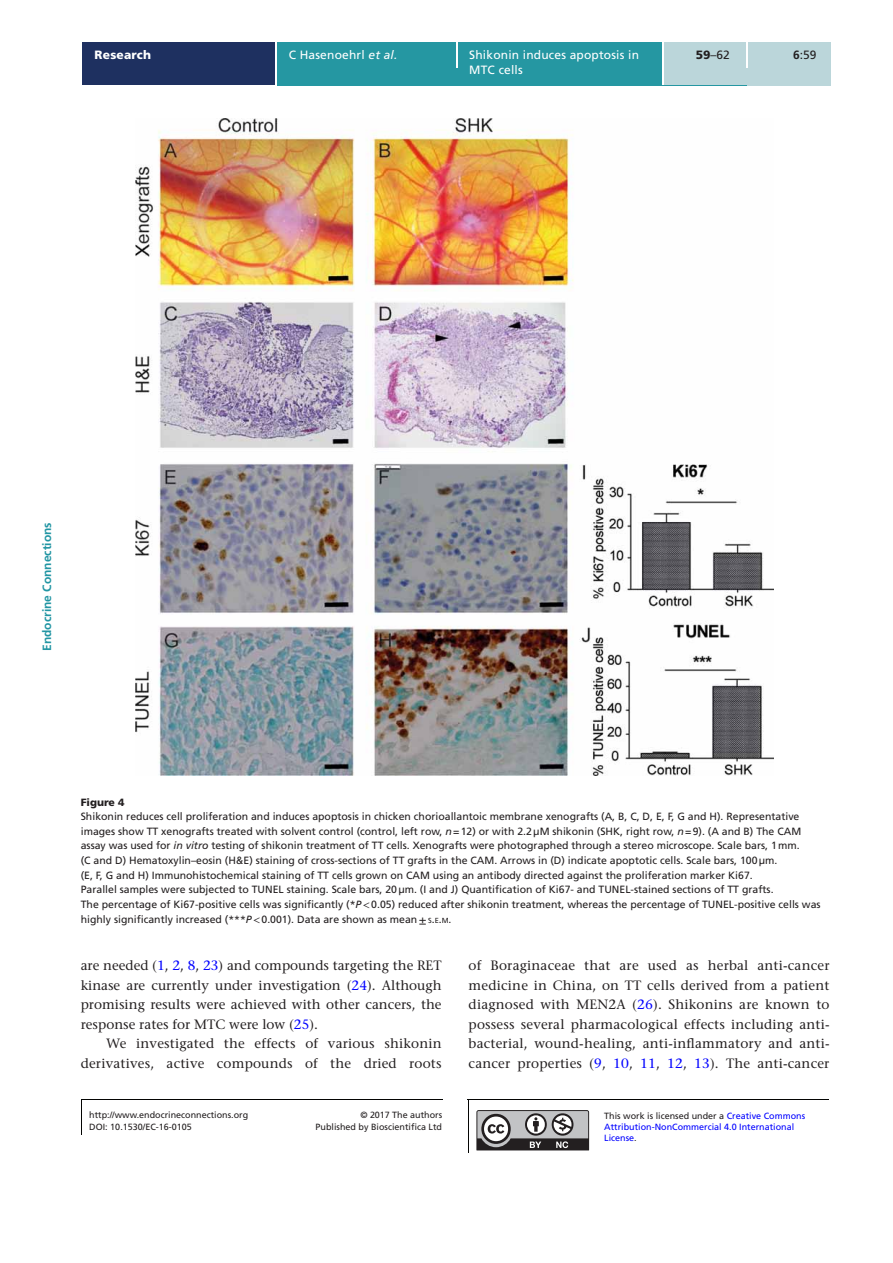
<style>
.page{position:relative;width:893px;height:1263px;background:#fff}
.page>*{position:absolute;margin:0;border:0;box-sizing:border-box;transform-origin:0 0}
.t1{font:500 13.5px/19.5px "Stone Serif Std";letter-spacing:.015em;color:#231f20;text-align:justify}
.t2{font:12px/14.7px "Frutiger LT Std";letter-spacing:.015em;color:#fff}
.t3{font:700 12px "Frutiger LT Std";color:#2195a3}
.t4{font:12px "Frutiger LT Std";color:#231f20}
.t5{font:900 12px "Frutiger LT Std";letter-spacing:.015em;color:#fff}
.t6{font:10.5px/14.7px "Frutiger LT Std";color:#231f20}
.t7{font:900 10.5px "Frutiger LT Std";color:#231f20}
.t8{font:9px/12px "Frutiger LT Std";color:#231f20;text-align:right}
.t9{font:9px/11.2px "Frutiger LT Std";color:#00f}
.s1{font-style:italic}
.s2{font-weight:900}
.s3{font-weight:700}
.s4{font-family:"STIX General"}
.s5{font-family:"STIX General";font-weight:700}
.s6{font-size:7.35px}
.s7{font-style:inherit}
.s8{color:#00f}
.s9{color:#231f20}
</style>
<div class="page">
<hr style="left:81px;top:1099px;width:1px;height:36px;background:#040503">
<hr style="left:468px;top:1099px;width:1px;height:54px;background:#040503">
<hr style="left:81px;top:1099px;width:361px;height:1px;background:#040503">
<hr style="left:468px;top:1099px;width:361px;height:1px;background:#040503">
<svg style="left:476px;top:1110px;width:113px;height:40px;background:#8a898a"></svg>
<div style="left:82px;top:43px;width:194px;height:42px;background:#1e3060"></div>
<div style="left:277px;top:51px;width:554px;height:34px;background:#2597a2"></div>
<div style="left:277px;top:43px;width:179px;height:8px;background:#2597a2"></div>
<hr style="left:456px;top:43px;width:2px;height:25px;background:#fff">
<div style="left:458px;top:43px;width:205px;height:42px;background:#2597a2"></div>
<hr style="left:663px;top:43px;width:1px;height:42px;background:#fff">
<div style="left:664px;top:43px;width:83px;height:42px;background:#bbd6da"></div>
<div style="left:747px;top:68px;width:84px;height:17px;background:#bbd6da"></div>
<svg style="left:747px;top:51px;width:1px;height:17px"></svg>
<div style="left:748px;top:43px;width:83px;height:25px;background:#bbd6da"></div>
<img style="left:136px;top:119px;width:638px;height:656px">
<p class="t5" style="left:95px;top:48px;width:58px">Research</p>
<p class="t2" style="left:289px;top:48px;width:110px">C Hasenoehrl <span class="s1">et al.</span></p>
<p class="t2" style="left:469px;top:48px;width:171px">Shikonin induces apoptosis in<br>MTC cells</p>
<p class="t4" style="left:696px;top:48px;width:36px"><span class="s2">59</span>–62</p>
<p class="t4" style="left:793px;top:48px;width:25px"><span class="s3">6</span>:59</p>
<p class="t3" style="left:40px;top:651px;width:130px;rotate:-90deg">Endocrine Connections</p>
<p class="t7" style="left:81px;top:795px;width:45px">Figure 4</p>
<p class="t6" style="left:81px;top:809px;width:741px">Shikonin reduces cell proliferation and induces apoptosis in chicken chorioallantoic membrane xenografts (A, B, C, D, E, F, G and H). Representative images show TT xenografts treated with solvent control (control, left row, <span class="s1">n</span>=12) or with 2.2µM shikonin (SHK, right row, <span class="s1">n</span>=9). (A and B) The CAM assay was used for <span class="s1">in vitro</span> testing of shikonin treatment of TT cells. Xenografts were photographed through a stereo microscope. Scale bars, 1mm.<br>(C and D) Hematoxylin–eosin (H&amp;E) staining of cross-sections of TT grafts in the CAM. Arrows in (D) indicate apoptotic cells. Scale bars, 100µm.<br>(E, F, G and H) Immunohistochemical staining of TT cells grown on CAM using an antibody directed against the proliferation marker Ki67.<br>Parallel samples were subjected to TUNEL staining. Scale bars, 20µm. (I and J) Quantification of Ki67- and TUNEL-stained sections of TT grafts.<br>The percentage of Ki67-positive cells was significantly (*<span class="s1">P</span><span class="s4">&lt;</span>0.05) reduced after shikonin treatment, whereas the percentage of TUNEL-positive cells was highly significantly increased (***<span class="s1">P</span><span class="s4">&lt;</span>0.001). Data are shown as mean<span class="s5">±</span> <span class="s6">S</span><span class="s7">.</span><span class="s6">E</span><span class="s7">.</span><span class="s6">M</span><span class="s7">.</span></p>
<p class="t1" style="left:81px;top:956px;width:362px">are needed (<span class="s8">1</span>, <span class="s8">2</span>, <span class="s8">8</span>, <span class="s8">23</span>) and compounds targeting the RET kinase are currently under investigation (<span class="s8">24</span>). Although promising results were achieved with other cancers, the response rates for MTC were low (<span class="s8">25</span>).</p>
<p class="t1" style="left:81px;top:1033px;width:362px;text-align:right">We investigated the effects of various shikonin derivatives, active compounds of the dried roots</p>
<p class="t1" style="left:469px;top:955px;width:362px">of Boraginaceae that are used as herbal anti-cancer medicine in China, on TT cells derived from a patient diagnosed with MEN2A (<span class="s8">26</span>). Shikonins are known to possess several pharmacological effects including anti&shy;bacterial, wound-healing, anti-inflammatory and anti&shy;cancer properties (<span class="s8">9</span>, <span class="s8">10</span>, <span class="s8">11</span>, <span class="s8">12</span>, <span class="s8">13</span>). The anti-cancer</p>
<p class="t8" style="left:89px;top:1109px;width:161px">http://www.endocrineconnections.org</p>
<p class="t8" style="left:316px;top:1109px;width:128px">© 2017 The authors<br>Published by Bioscientifica Ltd</p>
<p class="t9" style="left:604px;top:1110px;width:203px"><span class="s9">This work is licensed under a</span> Creative Commons<br>Attribution-NonCommercial 4.0 International<br>License<span class="s9">.</span></p>
<p class="t8" style="left:89px;top:1121px;width:104px">DOI: 10.1530/EC-16-0105</p>
</div>
